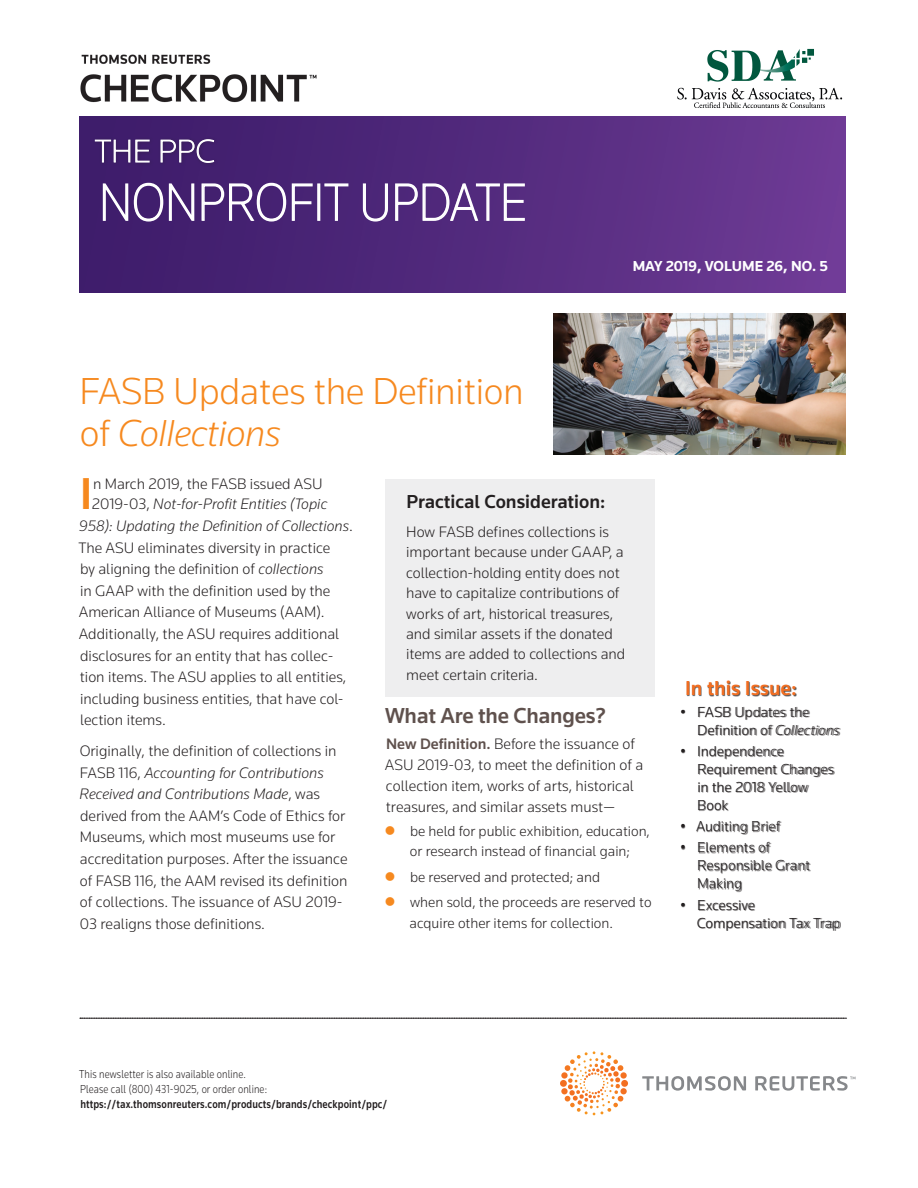
<style>
.page{position:relative;width:918px;height:1188px;background:#fff}
.page>*{position:absolute;margin:0;border:0;box-sizing:border-box;transform-origin:0 0}
.t1{font:500 46.35px "Knowledge";color:#f6891f}
.t2{font:300 39px/42px "Knowledge";letter-spacing:-.01em;color:#f6891f}
.t3{font:500 22.5px "Knowledge";letter-spacing:-.01em;color:#5f514d}
.t4{font:500 21px "Knowledge";color:#f36e21}
.t5{font:500 19.5px "Knowledge";color:#231f20}
.t6{font:300 15.75px/21.6px "Knowledge";color:#231f20}
.t7{font:italic 300 15.75px "Knowledge";color:#231f20}
.t8{font:300 15px/18px "Knowledge";color:#231f20}
.t9{font:700 15px "Knowledge";color:#fff}
.t10{font:300 12px/15px "Knowledge";letter-spacing:.01em;color:#231f20;scale:.86 1}
.t11{font:500 12px "Knowledge";letter-spacing:.01em;color:#231f20;scale:.86 1}
.s1{font-style:italic}
.s2{font-style:normal}
.s3{font-weight:500;color:#5f514d}
</style>
<div class="page">
<svg style="left:642px;top:1076px;width:213px;height:15px"></svg>
<svg style="left:560px;top:1051px;width:68px;height:61px"></svg>
<svg style="left:80px;top:1018px;width:767px;height:1px"></svg>
<div style="left:80px;top:116px;width:766px;height:176px;background:linear-gradient(to right,#3a1a68,#6d3a94)"></div>
<div style="left:93px;top:137px;width:125px;height:30px;background:#3f1e6c"></div>
<svg style="left:95px;top:139px;width:55px;height:24px"></svg>
<svg style="left:160px;top:139px;width:55px;height:24px"></svg>
<svg style="left:102px;top:182px;width:93px;height:41px"></svg>
<svg style="left:201px;top:182px;width:112px;height:40px;background:#725793"></svg>
<div style="left:317px;top:183px;width:3px;height:38px;border:2px solid #fff"></div>
<svg style="left:324px;top:183px;width:25px;height:39px"></svg>
<svg style="left:362px;top:183px;width:164px;height:39px;background:#795c9a"></svg>
<img style="left:554px;top:314px;width:292px;height:140px">
<img style="left:80px;top:54px;width:237px;height:49px">
<div style="left:386px;top:479px;width:269px;height:217px;background:#eeeeef"></div>
<div style="left:681px;top:681px;width:160px;height:250px;background:#231f20;opacity:.75"></div>
<img style="left:677px;top:48px;width:166px;height:60px">
<h2 class="t2" style="left:79px;top:369px;width:446px">FASB Updates the Definition of <span class="s1">Collections</span></h2>
<p class="t9" style="left:633px;top:256px;width:197px">MAY 2019, VOLUME 26, NO. 5</p>
<h1 class="t1" style="left:80px;top:465px;width:14px">I</h1>
<p class="t6" style="left:93px;top:473px;width:231px">n March 2019, the FASB issued ASU</p>
<p class="t7" style="left:92px;top:494px;width:237px"><span class="s2">2019-03,</span> Not-for-Profit Entities (Topic</p>
<p class="t7" style="left:79px;top:516px;width:275px">958): Updating the Definition of Collections<span class="s2">.</span></p>
<p class="t6" style="left:78px;top:536px;width:253px">The ASU eliminates diversity in practice</p>
<p class="t6" style="left:80px;top:558px;width:245px">by aligning the definition of <span class="s1">collections</span></p>
<p class="t6" style="left:80px;top:579px;width:252px">in GAAP with the definition used by the</p>
<p class="t6" style="left:79px;top:601px;width:247px">American Alliance of Museums (AAM).</p>
<p class="t6" style="left:79px;top:623px;width:262px">Additionally, the ASU requires additional</p>
<p class="t6" style="left:80px;top:644px;width:255px">disclosures for an entity that has collec-</p>
<p class="t6" style="left:80px;top:666px;width:268px">tion items. The ASU applies to all entities,</p>
<p class="t6" style="left:80px;top:687px;width:265px">including business entities, that have col-</p>
<p class="t6" style="left:80px;top:709px;width:87px">lection items.</p>
<p class="t6" style="left:80px;top:740px;width:269px">Originally, the definition of collections in FASB 116, <span class="s1">Accounting for Contributions Received and Contributions Made</span>, was derived from the AAM’s Code of Ethics for Museums, which most museums use for accreditation purposes. After the issuance of FASB 116, the AAM revised its definition of collections. The issuance of ASU 2019- 03 realigns those definitions.</p>
<p class="t5" style="left:406px;top:489px;width:201px">Practical Consideration:</p>
<p class="t6" style="left:406px;top:521px;width:221px;line-height:20.4px">How FASB defines collections is important because under GAAP, a collection-holding entity does not have to capitalize contributions of works of art, historical treasures, and similar assets if the donated items are added to collections and meet certain criteria.</p>
<h3 class="t3" style="left:385px;top:702px;width:222px">What Are the Changes?</h3>
<p class="t6" style="left:385px;top:733px;width:260px;line-height:21px"><span class="s3">New Definition.</span> Before the issuance of ASU 2019-03, to meet the definition of a collection item, works of arts, historical treasures, and similar assets must—</p>
<p class="t8" style="left:410px;top:821px;width:241px;line-height:20.1px">be held for public exhibition, education, or research instead of financial gain;</p>
<p class="t8" style="left:410px;top:864px;width:243px;line-height:25.5px">be reserved and protected; and<br>when sold, the proceeds are reserved to</p>
<p class="t8" style="left:410px;top:913px;width:205px">acquire other items for collection.</p>
<h3 class="t4" style="left:685px;top:676px;width:113px">In this Issue:</h3>
<p class="t8" style="left:697px;top:702px;width:144px;text-indent:-17px">• FASB Updates the<br>Definition of <span class="s1">Collections</span></p>
<p class="t8" style="left:697px;top:742px;width:138px;text-indent:-17px">• Independence<br>Requirement Changes in the 2018 Yellow<br>Book</p>
<p class="t8" style="left:681px;top:817px;width:101px">• Auditing Brief</p>
<p class="t8" style="left:697px;top:838px;width:114px;text-indent:-17px">• Elements of<br>Responsible Grant<br>Making</p>
<p class="t8" style="left:697px;top:895px;width:145px;text-indent:-16px">• Excessive<br>Compensation Tax Trap</p>
<p class="t10" style="left:79px;top:1066px;width:220px">This newsletter is also available online.<br>Please call (800) 431-9025, or order online:</p>
<p class="t11" style="left:80px;top:1096px;width:358px">https://tax.thomsonreuters.com/products/brands/checkpoint/ppc/</p>
</div>
